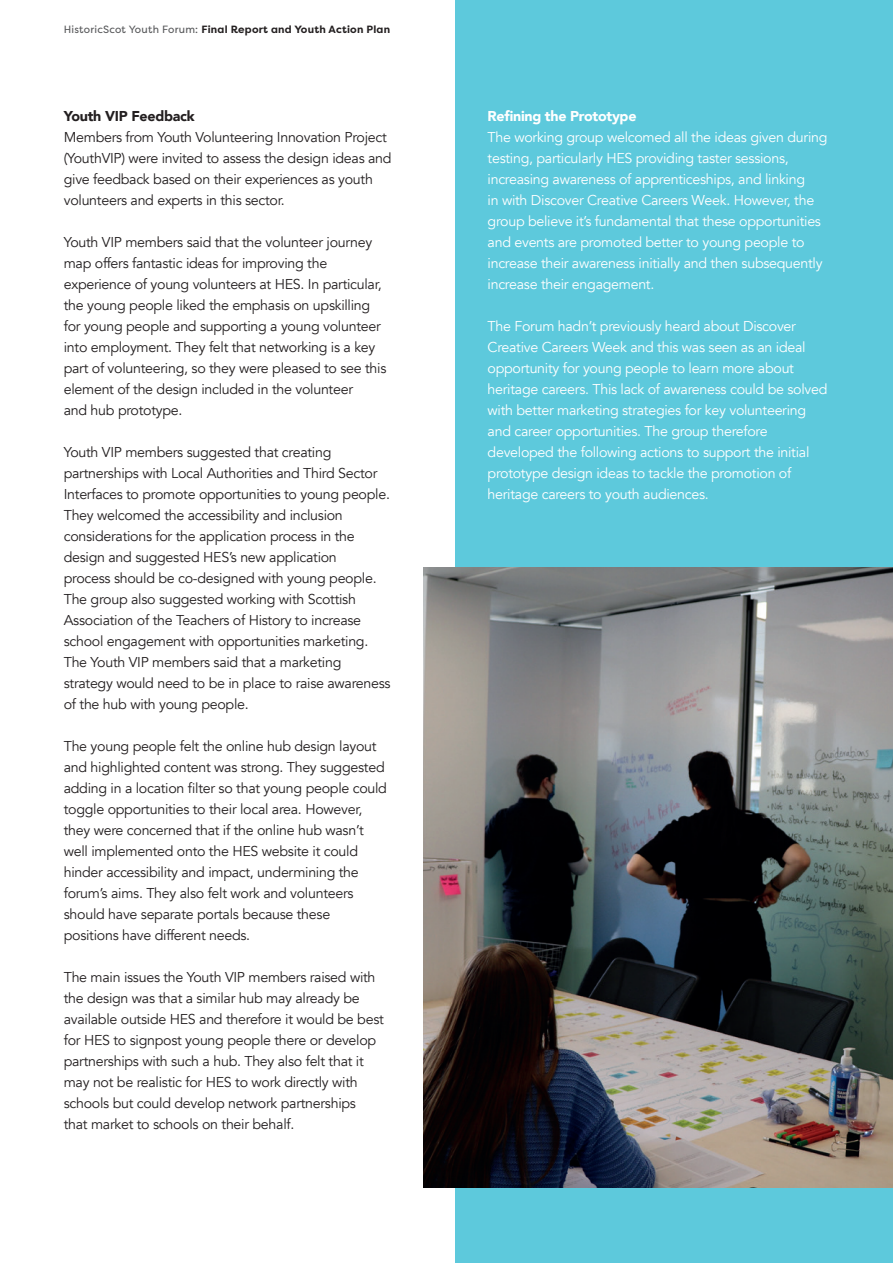
<style>
.page{position:relative;width:893px;height:1263px;background:#fff}
.page>*{position:absolute;margin:0;border:0;box-sizing:border-box;transform-origin:0 0}
.t1{font:14.25px/21px "Avenir";letter-spacing:-.02em;color:#231f20}
.t2{font:14.25px/21px "Avenir";letter-spacing:-.02em;color:#fff}
.t3{font:900 14.25px "Avenir";letter-spacing:-.02em;color:#fff}
.t4{font:900 14.25px "Avenir";letter-spacing:-.02em;color:#231f20}
.t5{font:700 10.5px "Filson Pro";letter-spacing:.02em;color:#231f20}
.s1{font-weight:400;color:#57585a}
</style>
<div class="page">
<div style="left:455px;top:0;width:438px;height:1263px;background:#5dc9dc"></div>
<img style="left:423px;top:568px;width:470px;height:619px">
<p class="t5" style="left:64px;top:23px;width:328px"><span class="s1">HistoricScot Youth Forum:</span> Final Report and Youth Action Plan</p>
<p class="t4" style="left:64px;top:103px;width:132px">Youth VIP Feedback</p>
<p class="t1" style="left:64px;top:126px;width:329px">Members from Youth Volunteering Innovation Project (YouthVIP) were invited to assess the design ideas and give feedback based on their experiences as youth volunteers and experts in this sector.</p>
<p class="t1" style="left:64px;top:231px;width:324px">Youth VIP members said that the volunteer journey map offers fantastic ideas for improving the experience of young volunteers at HES. In particular, the young people liked the emphasis on upskilling for young people and supporting a young volunteer into employment. They felt that networking is a key part of volunteering, so they were pleased to see this element of the design included in the volunteer<br>and hub prototype.</p>
<p class="t1" style="left:64px;top:441px;width:328px">Youth VIP members suggested that creating partnerships with Local Authorities and Third Sector Interfaces to promote opportunities to young people.<br>They welcomed the accessibility and inclusion considerations for the application process in the design and suggested HES’s new application<br>process should be co-designed with young people.<br>The group also suggested working with Scottish Association of the Teachers of History to increase school engagement with opportunities marketing.</p>
<p class="t1" style="left:64px;top:651px;width:328px">The Youth VIP members said that a marketing strategy would need to be in place to raise awareness of the hub with young people.</p>
<p class="t1" style="left:64px;top:735px;width:325px">The young people felt the online hub design layout and highlighted content was strong. They suggested adding in a location filter so that young people could toggle opportunities to their local area. However, they were concerned that if the online hub wasn’t well implemented onto the HES website it could hinder accessibility and impact, undermining the forum’s aims. They also felt work and volunteers should have separate portals because these positions have different needs.</p>
<p class="t1" style="left:64px;top:966px;width:322px">The main issues the Youth VIP members raised with the design was that a similar hub may already be available outside HES and therefore it would be best for HES to signpost young people there or develop partnerships with such a hub. They also felt that it may not be realistic for HES to work directly with schools but could develop network partnerships<br>that market to schools on their behalf.</p>
<p class="t3" style="left:488px;top:103px;width:150px">Refining the Prototype</p>
<p class="t2" style="left:488px;top:126px;width:341px">The working group welcomed all the ideas given during testing, particularly HES providing taster sessions, increasing awareness of apprenticeships, and linking<br>in with Discover Creative Careers Week. However, the group believe it’s fundamental that these opportunities and events are promoted better to young people to increase their awareness initially and then subsequently increase their engagement.</p>
<p class="t2" style="left:488px;top:315px;width:341px">The Forum hadn’t previously heard about Discover Creative Careers Week and this was seen as an ideal opportunity for young people to learn more about heritage careers. This lack of awareness could be solved with better marketing strategies for key volunteering and career opportunities. The group therefore developed the following actions to support the initial prototype design ideas to tackle the promotion of heritage careers to youth audiences.</p>
</div>
